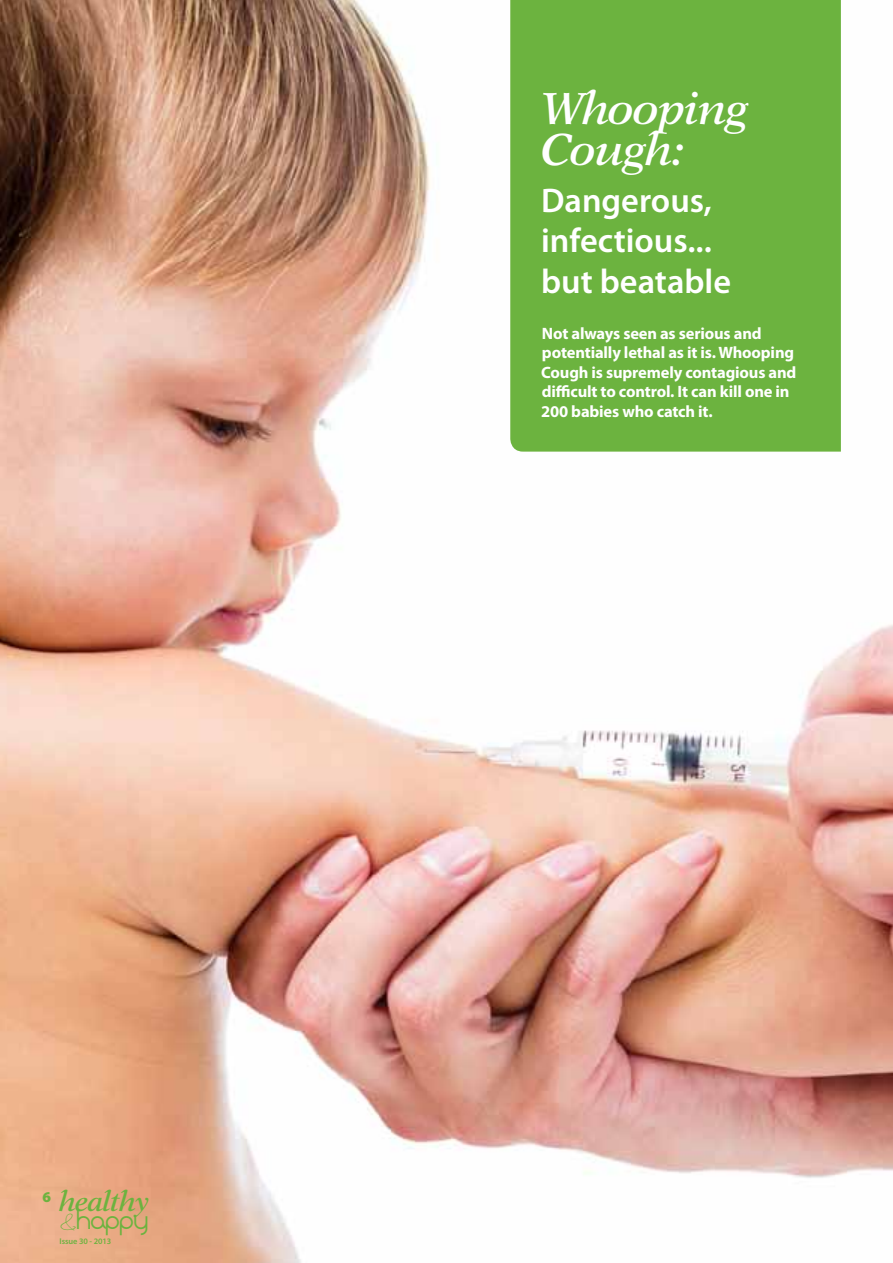
<style>
.page{position:relative;width:893px;height:1263px;background:#fff}
.page>*{position:absolute;margin:0;border:0;box-sizing:border-box;transform-origin:0 0}
.t1{font:italic 600 45px/40.7px "New Aster";letter-spacing:-.02em;color:#fff}
.t2{font:600 34.35px/40.7px "Myriad Pro";color:#fff}
.t3{font:italic 600 27.9px "New Aster";letter-spacing:-.03em;color:#6cb33f}
.t4{font:25.8px "Quadranta";letter-spacing:-.02em;color:#6cb33f}
.t5{font:700 16.5px/19.5px "Myriad Pro";letter-spacing:-.01em;color:#fff}
.t6{font:600 8.4px "Myriad Pro";letter-spacing:-.01em;color:#6cb33f}
.s1{font-family:"Wendy LP";font-weight:300;font-size:26.4px}
</style>
<div class="page">
<img style="left:0;top:0;width:893px;height:1263px">
<div style="left:510px;top:0;width:331px;height:452px;background:#6cb33f"></div>
<h3 class="t3" style="left:43px;top:1185px;width:109px"><sup>6</sup> healthy</h3>
<h3 class="t4" style="left:60px;top:1204px;width:91px"><span class="s1">&amp;</span>happy</h3>
<p class="t6" style="left:60px;top:1236px;width:53px">Issue 30 - 2013</p>
<h1 class="t1" style="left:541px;top:88px;width:209px">Whooping<br>Cough:</h1>
<h2 class="t2" style="left:541px;top:180px;width:191px">Dangerous, infectious... but beatable</h2>
<p class="t5" style="left:541px;top:323px;width:257px">Not always seen as serious and potentially lethal as it is. Whooping<br>Cough is supremely contagious and difficult to control. It can kill one in<br>200 babies who catch it.</p>
</div>
